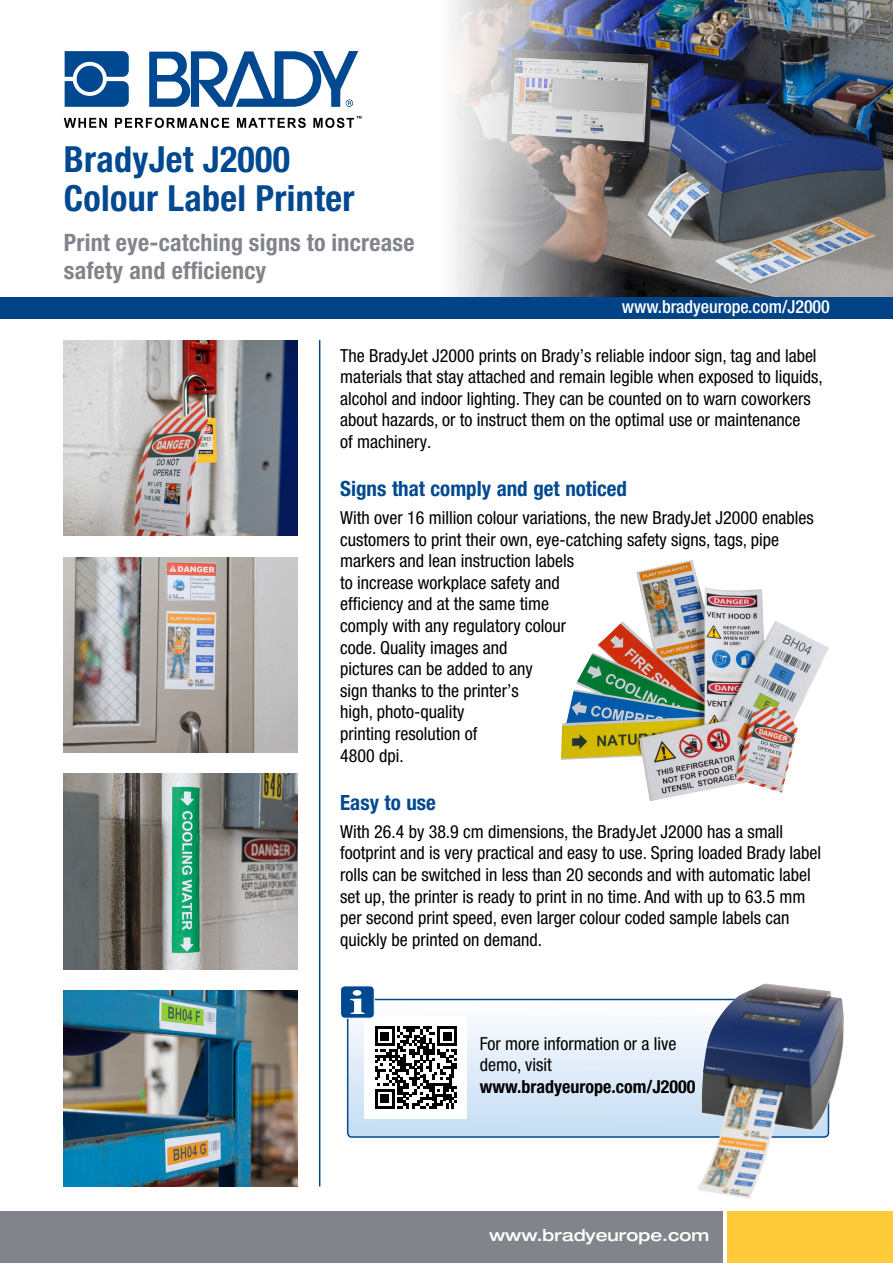
<style>
.page{position:relative;width:893px;height:1263px;background:#fff}
.page>*{position:absolute;margin:0;border:0;box-sizing:border-box;transform-origin:0 0}
.t1{font:700 condensed 36px/39px "Helvetica Neue LT Pro";letter-spacing:.01em;color:#004990}
.t2{font:700 condensed 24px/28.8px "Helvetica Neue LT Pro";letter-spacing:.01em;color:#81848a}
.t3{font:700 condensed 21px "Helvetica Neue LT Pro";color:#004990}
.t4{font:condensed 18px/21.6px "Helvetica Neue LT Pro";color:#000}
.t5{font:500 condensed 18px "Helvetica Neue LT Pro";color:#fff}
.t6{font:700 condensed 18px "Helvetica Neue LT Pro";color:#000}
.t7{font:500 expanded 16.5px "Helvetica Neue LT Pro";color:#fff}
</style>
<div class="page">
<img style="left:438px;top:0;width:455px;height:298px">
<div style="left:0;top:298px;width:893px;height:21px;background:#014386"></div>
<hr style="left:319px;top:340px;width:1px;height:846px;background:#014386">
<div style="left:0;top:1212px;width:723px;height:51px;background:#81848a"></div>
<div style="left:727px;top:1212px;width:166px;height:51px;background:#ffca38"></div>
<svg style="left:65px;top:51px;width:64px;height:56px;background:#2865a1"></svg>
<svg style="left:149px;top:51px;width:209px;height:56px"></svg>
<svg style="left:64px;top:118px;width:43px;height:10px"></svg>
<svg style="left:115px;top:118px;width:114px;height:10px"></svg>
<svg style="left:237px;top:118px;width:69px;height:10px"></svg>
<svg style="left:313px;top:116px;width:48px;height:12px"></svg>
<img style="left:561px;top:560px;width:268px;height:241px">
<img style="left:64px;top:774px;width:234px;height:195px">
<img style="left:64px;top:991px;width:234px;height:195px">
<svg style="left:350px;top:1018px;width:347px;height:117px"></svg>
<div style="left:347px;top:999px;width:482px;height:139px;border:2px solid #004990;border-radius:4px"></div>
<div style="left:365px;top:1016px;width:102px;height:102px;background:#fff"></div>
<svg style="left:375px;top:1026px;width:82px;height:83px"></svg>
<div style="left:341px;top:986px;width:33px;height:32px;background:#004990;border-radius:4px"></div>
<div style="left:340px;top:985px;width:35px;height:33px;border:1px solid #fff;border-radius:4px"></div>
<svg style="left:350px;top:990px;width:15px;height:24px"></svg>
<img style="left:64px;top:340px;width:234px;height:196px">
<img style="left:64px;top:557px;width:234px;height:196px">
<img style="left:697px;top:983px;width:147px;height:216px">
<h1 class="t1" style="left:64px;top:140px;width:292px">BradyJet J2000<br>Colour Label Printer</h1>
<h2 class="t2" style="left:64px;top:228px;width:352px">Print eye-catching signs to increase safety and efficiency</h2>
<p class="t5" style="left:622px;top:296px;width:210px">www.bradyeurope.com/J2000</p>
<p class="t4" style="left:340px;top:344px;width:484px">The BradyJet J2000 prints on Brady’s reliable indoor sign, tag and label materials that stay attached and remain legible when exposed to liquids, alcohol and indoor lighting. They can be counted on to warn coworkers about hazards, or to instruct them on the optimal use or maintenance<br>of machinery.</p>
<p class="t3" style="left:340px;top:476px;width:288px">Signs that comply and get noticed</p>
<p class="t4" style="left:340px;top:507px;width:475px">With over 16 million colour variations, the new BradyJet J2000 enables customers to print their own, eye-catching safety signs, tags, pipe markers and lean instruction labels<br>to increase workplace safety and<br>efficiency and at the same time<br>comply with any regulatory colour<br>code. Quality images and<br>pictures can be added to any<br>sign thanks to the printer’s<br>high, photo-quality<br>printing resolution of<br>4800 dpi.</p>
<p class="t3" style="left:340px;top:790px;width:97px">Easy to use</p>
<p class="t4" style="left:340px;top:820px;width:483px">With 26.4 by 38.9 cm dimensions, the BradyJet J2000 has a small footprint and is very practical and easy to use. Spring loaded Brady label rolls can be switched in less than 20 seconds and with automatic label set up, the printer is ready to print in no time. And with up to 63.5 mm per second print speed, even larger colour coded sample labels can quickly be printed on demand.</p>
<p class="t4" style="left:480px;top:1032px;width:198px">For more information or a live demo, visit</p>
<p class="t6" style="left:480px;top:1076px;width:217px">www.bradyeurope.com/J2000</p>
<p class="t7" style="left:489px;top:1225px;width:222px">www.bradyeurope.com</p>
</div>
